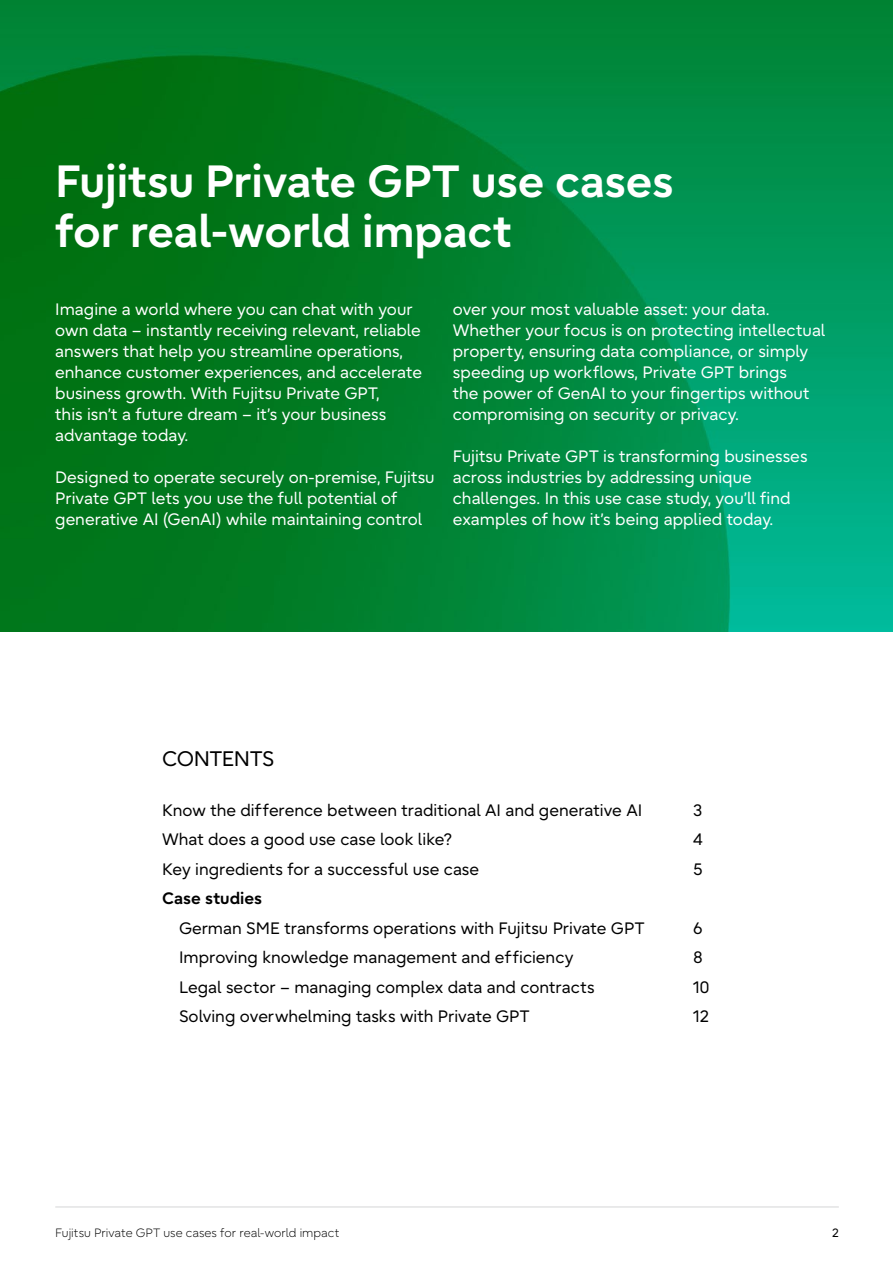
<style>
.page{position:relative;width:893px;height:1263px;background:#fff}
.page>*{position:absolute;margin:0;border:0;box-sizing:border-box;transform-origin:0 0}
.t1{font:700 45px/49.5px "Fujitsu Infinity Pro";letter-spacing:-.005em;color:#fff}
.t2{font:21px "Fujitsu Infinity Pro";letter-spacing:-.015em;color:#000}
.t3{font:16.5px/21px "Fujitsu Infinity Pro";color:#fff}
.t4{font:16.5px "Fujitsu Infinity Pro";color:#000}
.t5{font:700 16.5px "Fujitsu Infinity Pro";color:#000}
.t6{font:300 12px "Fujitsu Infinity Pro";color:#000}
.t7{font:12px "Fujitsu Infinity Pro";color:#000}
</style>
<div class="page">
<img style="left:0;top:0;width:893px;height:631px">
<hr style="left:55px;top:1206px;width:784px;height:2px;background:#6d6e70">
<h1 class="t1" style="left:55px;top:156px;width:620px">Fujitsu Private GPT use cases for real-world impact</h1>
<p class="t3" style="left:55px;top:299px;width:368px">Imagine a world where you can chat with your own data – instantly receiving relevant, reliable answers that help you streamline operations, enhance customer experiences, and accelerate business growth. With Fujitsu Private GPT,<br>this isn’t a future dream – it’s your business advantage today.</p>
<p class="t3" style="left:55px;top:467px;width:381px">Designed to operate securely on-premise, Fujitsu<br>Private GPT lets you use the full potential of generative AI (GenAI) while maintaining control</p>
<p class="t3" style="left:453px;top:299px;width:374px">over your most valuable asset: your data.<br>Whether your focus is on protecting intellectual property, ensuring data compliance, or simply speeding up workflows, Private GPT brings<br>the power of GenAI to your fingertips without compromising on security or privacy.</p>
<p class="t3" style="left:453px;top:446px;width:356px">Fujitsu Private GPT is transforming businesses across industries by addressing unique challenges. In this use case study, you’ll find examples of how it’s being applied today.</p>
<p class="t2" style="left:162px;top:745px;width:114px">CONTENTS</p>
<p class="t4" style="left:162px;top:799px;width:482px">Know the dif ference between traditional AI and generative AI</p>
<p class="t4" style="left:693px;top:799px;width:11px">3</p>
<p class="t4" style="left:162px;top:829px;width:292px">What does a good use case look like?</p>
<p class="t4" style="left:693px;top:829px;width:11px">4</p>
<p class="t4" style="left:162px;top:858px;width:319px">Key ingredients for a successful use case</p>
<p class="t4" style="left:693px;top:858px;width:11px">5</p>
<p class="t5" style="left:162px;top:887px;width:102px">Case studies</p>
<p class="t4" style="left:179px;top:917px;width:467px">German SME transforms operations with Fujitsu Private GPT</p>
<p class="t4" style="left:693px;top:917px;width:11px">6</p>
<p class="t4" style="left:179px;top:947px;width:396px">Improving knowledge management and ef ficiency</p>
<p class="t4" style="left:693px;top:947px;width:11px">8</p>
<p class="t4" style="left:179px;top:976px;width:417px">Legal sector – managing complex data and contracts</p>
<p class="t4" style="left:693px;top:976px;width:18px">10</p>
<p class="t4" style="left:179px;top:1006px;width:352px">Solving overwhelming tasks with Private GPT</p>
<p class="t4" style="left:693px;top:1006px;width:17px">12</p>
<p class="t6" style="left:55px;top:1226px;width:286px">Fujitsu Private GPT use cases for real-world impact</p>
<p class="t7" style="left:832px;top:1225px;width:8px">2</p>
</div>
